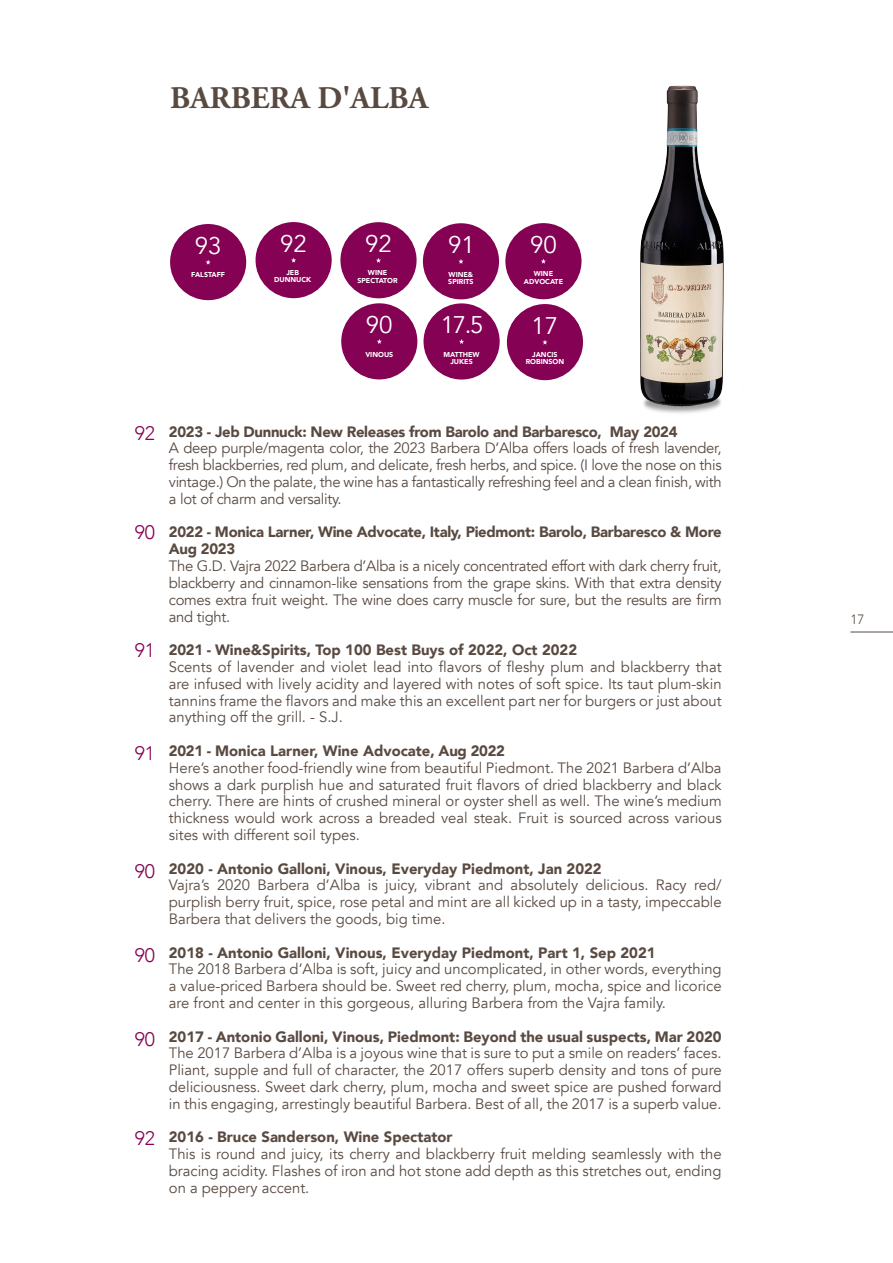
<style>
.page{position:relative;width:893px;height:1263px;background:#fff}
.page>*{position:absolute;margin:0;border:0;box-sizing:border-box;transform-origin:0 0}
.t1{font:700 31.5px "Adobe Garamond Pro";color:#594a41}
.t2{font:24px "Avenir";color:#fff}
.t3{font:300 19.5px "Avenir";color:#840154}
.t4{font:15px/16.8px "Avenir";color:#594a41;text-align:justify}
.t5{font:900 15px "Avenir";color:#594a41}
.t6{font:900 15px/16.8px "Avenir";letter-spacing:-.02em;color:#594a41}
.t7{font:300 13.5px "Avenir";color:#594a41}
.t8{font:900 7.2px/7.2px "Avenir";color:#fff;text-align:center}
</style>
<div class="page">
<hr style="left:850px;top:632px;width:43px;height:1px;background:#594a41">
<img style="left:640px;top:85px;width:84px;height:328px">
<div style="left:423px;top:223px;width:76px;height:76px;background:#840154;border-radius:50%"></div>
<svg style="left:458px;top:259px;width:6px;height:5px"></svg>
<div style="left:340px;top:222px;width:77px;height:76px;background:#840154;border-radius:50%"></div>
<svg style="left:376px;top:258px;width:5px;height:5px"></svg>
<div style="left:170px;top:224px;width:76px;height:76px;background:#840154;border-radius:50%"></div>
<svg style="left:206px;top:259px;width:5px;height:6px"></svg>
<div style="left:423px;top:303px;width:77px;height:77px;background:#840154;border-radius:50%"></div>
<svg style="left:459px;top:339px;width:5px;height:5px"></svg>
<div style="left:507px;top:304px;width:76px;height:76px;background:#840154;border-radius:50%"></div>
<svg style="left:542px;top:340px;width:5px;height:5px"></svg>
<div style="left:341px;top:303px;width:76px;height:76px;background:#840154;border-radius:50%"></div>
<svg style="left:377px;top:339px;width:5px;height:5px"></svg>
<div style="left:505px;top:223px;width:76px;height:76px;background:#840154;border-radius:50%"></div>
<svg style="left:541px;top:259px;width:5px;height:5px"></svg>
<div style="left:256px;top:222px;width:76px;height:76px;background:#840154;border-radius:50%"></div>
<svg style="left:291px;top:258px;width:5px;height:5px"></svg>
<p class="t1" style="left:170px;top:80px;width:260px">BARBERA D'ALBA</p>
<p class="t2" style="left:195px;top:231px;width:28px">93</p>
<p class="t8" style="left:191px;top:271px;width:35px">FALSTAFF</p>
<p class="t2" style="left:280px;top:229px;width:28px">92</p>
<p class="t8" style="left:286px;top:269px;width:14px">JEB</p>
<p class="t8" style="left:274px;top:276px;width:39px">DUNNUCK</p>
<p class="t2" style="left:365px;top:230px;width:28px">92</p>
<p class="t2" style="left:448px;top:231px;width:28px">91</p>
<p class="t2" style="left:530px;top:231px;width:28px">90</p>
<p class="t8" style="left:357px;top:269px;width:42px">WINE<br>SPECTATOR</p>
<p class="t8" style="left:449px;top:270px;width:26px">WINE&amp;</p>
<p class="t8" style="left:448px;top:277px;width:27px">SPIRITS</p>
<p class="t8" style="left:534px;top:270px;width:21px">WINE</p>
<p class="t8" style="left:524px;top:277px;width:41px">ADVOCATE</p>
<p class="t2" style="left:366px;top:311px;width:28px">90</p>
<p class="t2" style="left:441px;top:311px;width:44px">17.5</p>
<p class="t2" style="left:532px;top:311px;width:28px">17</p>
<p class="t8" style="left:365px;top:350px;width:29px">VINOUS</p>
<p class="t8" style="left:443px;top:350px;width:38px">MATTHEW</p>
<p class="t8" style="left:450px;top:357px;width:24px">JUKES</p>
<p class="t8" style="left:532px;top:351px;width:27px">JANCIS</p>
<p class="t8" style="left:526px;top:358px;width:40px">ROBINSON</p>
<p class="t3" style="left:135px;top:422px;width:22px">92</p>
<p class="t3" style="left:135px;top:521px;width:22px">90</p>
<p class="t3" style="left:135px;top:639px;width:22px">91</p>
<p class="t3" style="left:135px;top:741px;width:22px">91</p>
<p class="t3" style="left:135px;top:859px;width:22px">90</p>
<p class="t3" style="left:135px;top:943px;width:22px">90</p>
<p class="t3" style="left:135px;top:1027px;width:22px">90</p>
<p class="t3" style="left:135px;top:1126px;width:22px">92</p>
<p class="t6" style="left:169px;top:423px;width:510px">2023 - Jeb Dunnuck: New Releases from Barolo and Barbaresco, May 2024</p>
<p class="t4" style="left:169px;top:440px;width:554px">A deep purple/magenta color, the 2023 Barbera D’Alba offers loads of fresh lavender, fresh blackberries, red plum, and delicate, fresh herbs, and spice. (I love the nose on this vintage.) On the palate, the wine has a fantastically refreshing feel and a clean finish, with a lot of charm and versality.</p>
<p class="t6" style="left:169px;top:523px;width:554px">2022 - Monica Larner, Wine Advocate, Italy, Piedmont: Barolo, Barbaresco &amp; More<br>Aug 2023</p>
<p class="t4" style="left:169px;top:558px;width:554px">The G.D. Vajra 2022 Barbera d’Alba is a nicely concentrated effort with dark cherry fruit, blackberry and cinnamon-like sensations from the grape skins. With that extra density comes extra fruit weight. The wine does carry muscle for sure, but the results are firm and tight.</p>
<p class="t5" style="left:169px;top:637px;width:410px">2021 - Wine&amp;Spirits, Top 100 Best Buys of 2022, Oct 2022</p>
<p class="t4" style="left:169px;top:659px;width:554px">Scents of lavender and violet lead into flavors of fleshy plum and blackberry that are infused with lively acidity and layered with notes of soft spice. Its taut plum-skin tannins frame the flavors and make this an excellent part ner for burgers or just about anything off the grill. - S.J.</p>
<p class="t5" style="left:169px;top:738px;width:338px">2021 - Monica Larner, Wine Advocate, Aug 2022</p>
<p class="t4" style="left:169px;top:759px;width:554px">Here’s another food-friendly wine from beautiful Piedmont. The 2021 Barbera d’Alba shows a dark purplish hue and saturated fruit flavors of dried blackberry and black cherry. There are hints of crushed mineral or oyster shell as well. The wine’s medium thickness would work across a breaded veal steak. Fruit is sourced across various sites with different soil types.</p>
<p class="t5" style="left:169px;top:855px;width:434px">2020 - Antonio Galloni, Vinous, Everyday Piedmont, Jan 2022</p>
<p class="t4" style="left:169px;top:877px;width:554px">Vajra’s 2020 Barbera d’Alba is juicy, vibrant and absolutely delicious. Racy red/ purplish berry fruit, spice, rose petal and mint are all kicked up in a tasty, impeccable Barbera that delivers the goods, big time.</p>
<p class="t5" style="left:169px;top:939px;width:488px">2018 - Antonio Galloni, Vinous, Everyday Piedmont, Part 1, Sep 2021</p>
<p class="t4" style="left:169px;top:961px;width:554px">The 2018 Barbera d’Alba is soft, juicy and uncomplicated, in other words, everything a value-priced Barbera should be. Sweet red cherry, plum, mocha, spice and licorice are front and center in this gorgeous, alluring Barbera from the Vajra family.</p>
<p class="t5" style="left:169px;top:1023px;width:554px">2017 - Antonio Galloni, Vinous, Piedmont: Beyond the usual suspects, Mar 2020</p>
<p class="t4" style="left:169px;top:1045px;width:554px">The 2017 Barbera d’Alba is a joyous wine that is sure to put a smile on readers’ faces.<br>Pliant, supple and full of character, the 2017 offers superb density and tons of pure deliciousness. Sweet dark cherry, plum, mocha and sweet spice are pushed forward in this engaging, arrestingly beautiful Barbera. Best of all, the 2017 is a superb value.</p>
<p class="t5" style="left:169px;top:1124px;width:285px">2016 - Bruce Sanderson, Wine Spectator</p>
<p class="t4" style="left:169px;top:1146px;width:554px">This is round and juicy, its cherry and blackberry fruit melding seamlessly with the bracing acidity. Flashes of iron and hot stone add depth as this stretches out, ending on a peppery accent.</p>
<p class="t7" style="left:850px;top:611px;width:16px">17</p>
</div>
